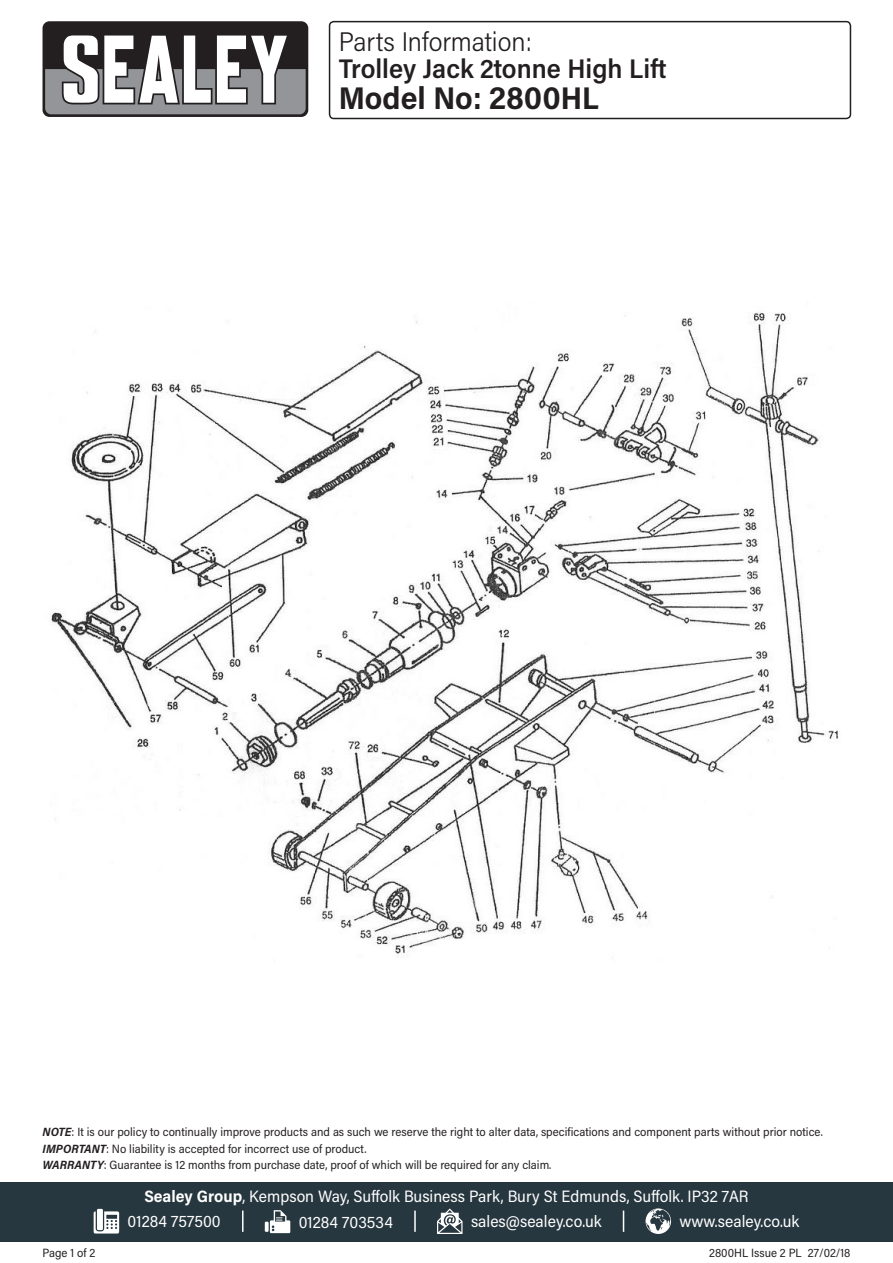
<style>
.page{position:relative;width:893px;height:1263px;background:#fff}
.page>*{position:absolute;margin:0;border:0;box-sizing:border-box;transform-origin:0 0}
.Model_Number{font:700 31.5px "Acumin Pro Semi Cond";color:#231f20}
.Product_Description{font:600 27px "Acumin Pro Semi Cond";color:#231f20}
.Parts_Information{font:300 27px "Acumin Pro Semi Cond";color:#231f20}
.Address{font:16.5px "Acumin Pro Semi Cond";color:#fff}
.Contact_Info{font:16.5px "Acumin Pro Semi Cond";color:#fff}
.Disclaimer{font:12px "Acumin Pro Semi Cond";color:#231f20}
.Document_Info{font:12px "Acumin Pro Semi Cond";color:#231f20}
.s1{font-weight:700;font-style:italic}
.s2{font-weight:700}
</style>
<div class="page">
<div style="left:43px;top:21px;width:265px;height:96px;background:#231f20;border-radius:7px"></div>
<svg style="left:45px;top:35px;width:261px;height:79px"></svg>
<div style="left:0;top:1182px;width:893px;height:60px;background:#27373f"></div>
<svg style="left:94px;top:1211px;width:25px;height:22px"></svg>
<div style="left:97px;top:1209px;width:6px;height:21px;background:#fff"></div>
<svg style="left:265px;top:1222px;width:4px;height:10px"></svg>
<svg style="left:270px;top:1210px;width:20px;height:23px"></svg>
<svg style="left:437px;top:1208px;width:25px;height:26px"></svg>
<svg style="left:645px;top:1208px;width:26px;height:26px"></svg>
<hr style="left:242px;top:1210px;width:2px;height:22px;background:#fff">
<svg style="left:623px;top:1210px;width:1px;height:22px"></svg>
<hr style="left:414px;top:1210px;width:2px;height:22px;background:#fff">
<div style="left:329px;top:21px;width:522px;height:98px;border:2px solid #231f20;border-radius:4px"></div>
<img style="left:51px;top:312px;width:788px;height:645px">
<p class="Parts_Information" style="left:339px;top:23px;width:195px">Parts Information:</p>
<p class="Product_Description" style="left:339px;top:49px;width:329px">Trolley Jack 2tonne High Lift</p>
<p class="Model_Number" style="left:339px;top:76px;width:262px">Model No: 2800HL</p>
<p class="Disclaimer" style="left:43px;top:1124px;width:782px"><span class="s1">NOTE</span>: It is our policy to continually improve products and as such we reserve the right to alter data, specifications and component parts without prior notice.</p>
<p class="Disclaimer" style="left:43px;top:1140px;width:326px"><span class="s1">IMPORTANT</span>: No liability is accepted for incorrect use of product.</p>
<p class="Disclaimer" style="left:43px;top:1157px;width:510px"><span class="s1">WARRANTY</span>: Guarantee is 12 months from purchase date, proof of which will be required for any claim.</p>
<p class="Document_Info" style="left:43px;top:1244px;width:54px">Page 1 of 2</p>
<p class="Address" style="left:144px;top:1185px;width:606px"><span class="s2">Sealey Group</span>, Kempson Way, Suffolk Business Park, Bury St Edmunds, Suffolk. IP32 7AR</p>
<p class="Contact_Info" style="left:128px;top:1210px;width:95px">01284 757500</p>
<p class="Contact_Info" style="left:299px;top:1210px;width:96px">01284 703534</p>
<p class="Contact_Info" style="left:471px;top:1210px;width:132px">sales@sealey.co.uk</p>
<p class="Contact_Info" style="left:680px;top:1210px;width:121px">www.sealey.co.uk</p>
<p class="Document_Info" style="left:709px;top:1244px;width:143px">2800HL Issue 2 PL 27/02/18</p>
</div>
